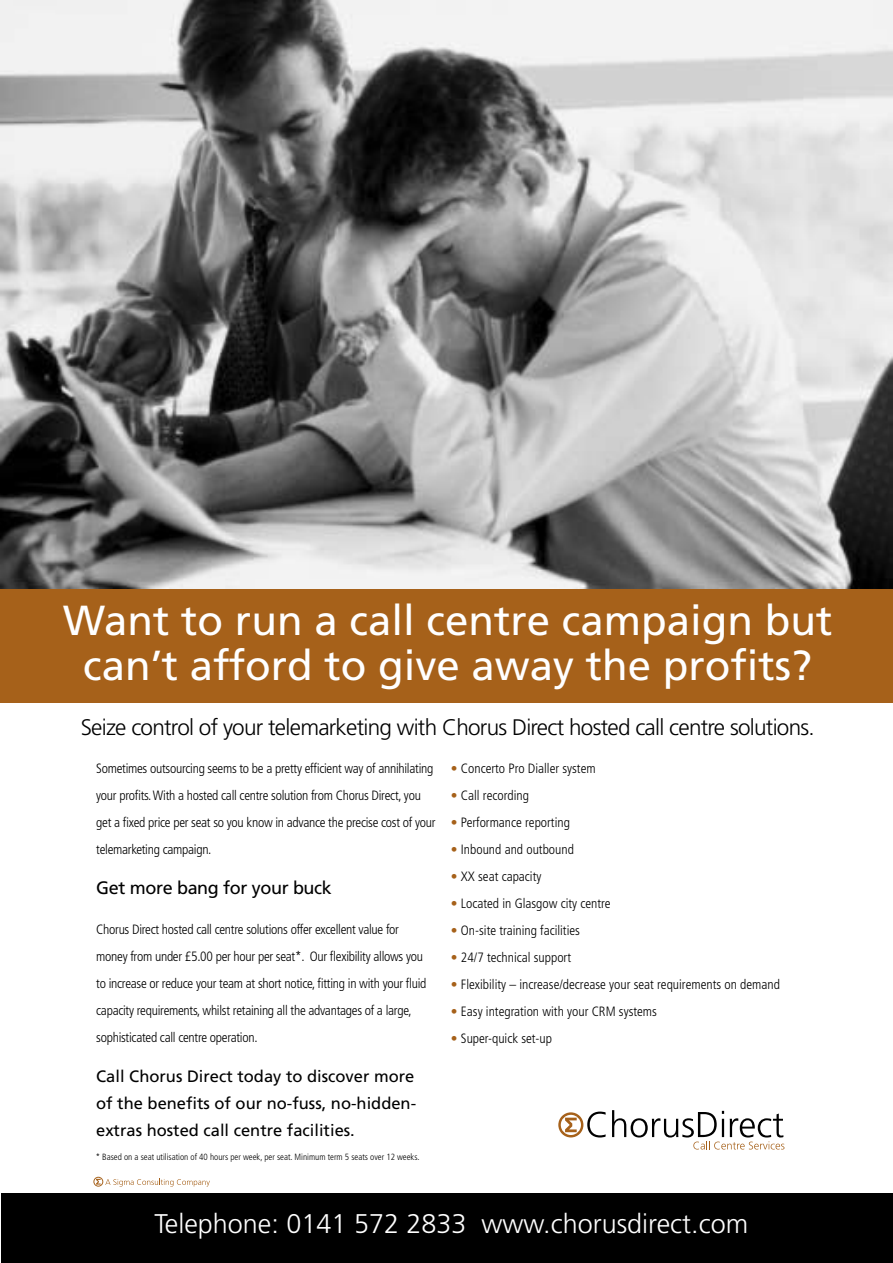
<style>
.page{position:relative;width:893px;height:1263px;background:#fff}
.page>*{position:absolute;margin:0;border:0;box-sizing:border-box;transform-origin:0 0}
.t1{font:42px/45px "Frutiger";color:#fff;text-align:center}
.t2{font:300 27px "Frutiger";color:#fff}
.t3{font:300 22.5px "Frutiger";letter-spacing:-.03em;color:#000}
.t4{font:18px "Frutiger";letter-spacing:-.02em;color:#000}
.t5{font:16.5px/27px "Frutiger";color:#000;text-align:justify}
.t6{font:300 condensed 13.5px/27px "Frutiger";letter-spacing:-.02em;color:#000}
.t7{font:300 condensed 13.5px "Frutiger";color:#000}
.t8{font:300 condensed 9px "Frutiger";color:#000}
.s1{color:#a6611a}
</style>
<div class="page">
<div style="left:0;top:587px;width:893px;height:116px;background:#a6611a"></div>
<svg style="left:612px;top:1110px;width:172px;height:39px"></svg>
<svg style="left:558px;top:1111px;width:48px;height:26px"></svg>
<div style="left:1px;top:1193px;width:892px;height:70px;background:#000"></div>
<svg style="left:93px;top:1177px;width:117px;height:10px"></svg>
<img style="left:0;top:0;width:893px;height:588px">
<p class="t1" style="left:63px;top:597px;width:771px">Want to run a call centre campaign but can’t afford to give away the profits?</p>
<p class="t3" style="left:81px;top:714px;width:736px">Seize control of your telemarketing with Chorus Direct hosted call centre solutions.</p>
<p class="t6" style="left:96px;top:755px;width:341px">Sometimes outsourcing seems to be a pretty efficient way of annihilating your profits. With a hosted call centre solution from Chorus Direct, you get a fixed price per seat so you know in advance the precise cost of your telemarketing campaign.</p>
<p class="t4" style="left:96px;top:877px;width:237px">Get more bang for your buck</p>
<p class="t6" style="left:96px;top:916px;width:332px">Chorus Direct hosted call centre solutions offer excellent value for money from under £5.00 per hour per seat*. Our flexibility allows you to increase or reduce your team at short notice, fitting in with your fluid capacity requirements, whilst retaining all the advantages of a large, sophisticated call centre operation.</p>
<p class="t5" style="left:96px;top:1062px;width:321px">Call Chorus Direct today to discover more of the benefits of our no-fuss, no-hidden&shy;extras hosted call centre facilities.</p>
<p class="t8" style="left:96px;top:1152px;width:325px">* Based on a seat utilisation of 40 hours per week, per seat. Minimum term 5 seats over 12 weeks.</p>
<p class="t7" style="left:451px;top:761px;width:146px"><span class="s1">•</span> Concerto Pro Dialler system</p>
<p class="t7" style="left:451px;top:788px;width:80px"><span class="s1">•</span> Call recording</p>
<p class="t7" style="left:451px;top:815px;width:121px"><span class="s1">•</span> Performance reporting</p>
<p class="t7" style="left:451px;top:842px;width:125px"><span class="s1">•</span> Inbound and outbound</p>
<p class="t7" style="left:451px;top:869px;width:92px"><span class="s1">•</span> XX seat capacity</p>
<p class="t7" style="left:451px;top:896px;width:161px"><span class="s1">•</span> Located in Glasgow city centre</p>
<p class="t7" style="left:451px;top:923px;width:131px"><span class="s1">•</span> On-site training facilities</p>
<p class="t7" style="left:451px;top:950px;width:122px"><span class="s1">•</span> 24/7 technical support</p>
<p class="t7" style="left:451px;top:977px;width:330px"><span class="s1">•</span> Flexibility – increase/decrease your seat requirements on demand</p>
<p class="t7" style="left:451px;top:1004px;width:207px"><span class="s1">•</span> Easy integration with your CRM systems</p>
<p class="t7" style="left:451px;top:1031px;width:103px"><span class="s1">•</span> Super-quick set-up</p>
<p class="t2" style="left:154px;top:1208px;width:595px">Telephone: 0141 572 2833 www.chorusdirect.com</p>
</div>
